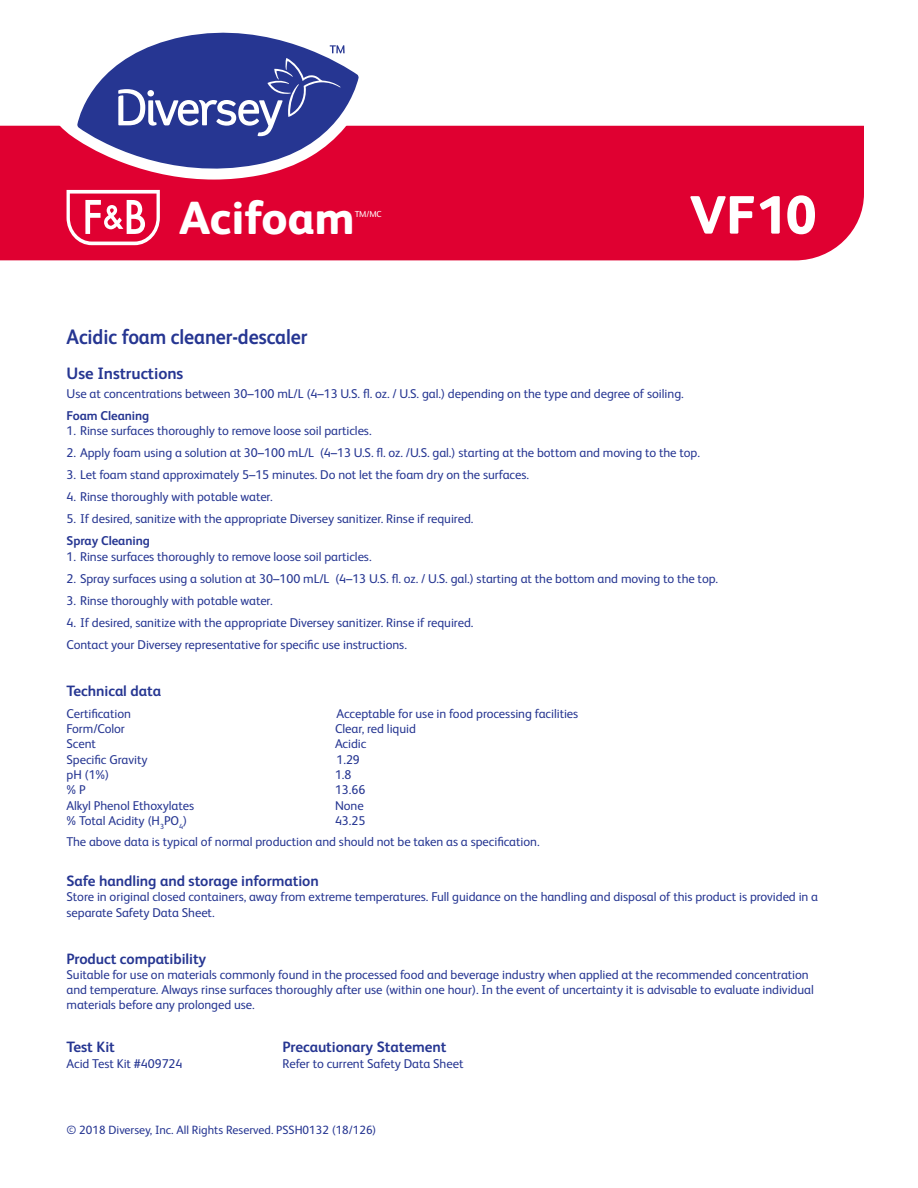
<style>
.page{position:relative;width:918px;height:1188px;background:#fff}
.page>*{position:absolute;margin:0;border:0;box-sizing:border-box;transform-origin:0 0}
.t1{font:800 54px "FS Albert Pro";color:#fff}
.Fancy_Name_page_1{font:800 46.5px "FS Albert Pro";color:#fff}
.t2{font:700 21px "FS Albert Pro";letter-spacing:-.005em;color:#263692;scale:.93 1}
.t3{font:700 16.5px "FS Albert Pro";letter-spacing:-.005em;color:#263692}
.t4{font:700 15px "FS Albert Pro";letter-spacing:-.005em;color:#263692}
.t5{font:12.75px/15.3px "FS Albert Pro";letter-spacing:-.005em;color:#263692}
.t6{font:700 12.75px "FS Albert Pro";letter-spacing:-.005em;color:#263692}
.t7{font:12px "FS Albert Pro";color:#263692}
.Fancy_Name_page_1-2{font:8.7px "FS Albert Pro";color:#fff}
</style>
<div class="page">
<div style="left:0;top:126px;width:864px;height:134px;background:#e00031"></div>
<svg style="left:57px;top:125px;width:317px;height:55px;background:#e21441"></svg>
<svg style="left:77px;top:32px;width:282px;height:149px"></svg>
<svg style="left:118px;top:45px;width:227px;height:91px;background:#4b58a4"></svg>
<svg style="left:67px;top:190px;width:93px;height:55px"></svg>
<p class="Fancy_Name_page_1" style="left:179px;top:181px;width:177px">Acifoam</p>
<p class="Fancy_Name_page_1-2" style="left:355px;top:207px;width:28px">TM/MC</p>
<p class="t2" style="left:67px;top:322px;width:261px">Acidic foam cleaner-descaler</p>
<p class="t1" style="left:689px;top:173px;width:129px">VF10</p>
<p class="t3" style="left:67px;top:362px;width:118px">Use Instructions</p>
<p class="t5" style="left:67px;top:385px;width:619px">Use at concentrations between 30–100 mL/L (4–13 U.S. fl. oz. / U.S. gal.) depending on the type and degree of soiling.</p>
<p class="t6" style="left:67px;top:406px;width:84px">Foam Cleaning</p>
<p class="t5" style="left:67px;top:422px;width:307px">1. Rinse surfaces thoroughly to remove loose soil particles.</p>
<p class="t5" style="left:67px;top:444px;width:635px">2. Apply foam using a solution at 30–100 mL/L (4–13 U.S. fl. oz. /U.S. gal.) starting at the bottom and moving to the top.</p>
<p class="t5" style="left:67px;top:466px;width:464px">3. Let foam stand approximately 5–15 minutes. Do not let the foam dry on the surfaces.</p>
<p class="t5" style="left:67px;top:488px;width:208px">4. Rinse thoroughly with potable water.</p>
<p class="t5" style="left:67px;top:510px;width:408px">5. If desired, sanitize with the appropriate Diversey sanitizer. Rinse if required.</p>
<p class="t6" style="left:67px;top:532px;width:85px">Spray Cleaning</p>
<p class="t5" style="left:67px;top:548px;width:307px">1. Rinse surfaces thoroughly to remove loose soil particles.</p>
<p class="t5" style="left:67px;top:570px;width:653px">2. Spray surfaces using a solution at 30–100 mL/L (4–13 U.S. fl. oz. / U.S. gal.) starting at the bottom and moving to the top.</p>
<p class="t5" style="left:67px;top:592px;width:208px">3. Rinse thoroughly with potable water.</p>
<p class="t5" style="left:67px;top:614px;width:408px">4. If desired, sanitize with the appropriate Diversey sanitizer. Rinse if required.</p>
<p class="t5" style="left:67px;top:636px;width:342px">Contact your Diversey representative for specific use instructions.</p>
<p class="t4" style="left:67px;top:680px;width:96px">Technical data</p>
<p class="t5" style="left:67px;top:705px;width:66px">Certification</p>
<p class="t5" style="left:337px;top:705px;width:243px">Acceptable for use in food processing facilities</p>
<p class="t5" style="left:67px;top:720px;width:60px">Form/Color</p>
<p class="t5" style="left:335px;top:720px;width:82px">Clear, red liquid</p>
<p class="t5" style="left:67px;top:735px;width:31px">Scent</p>
<p class="t5" style="left:335px;top:735px;width:33px">Acidic</p>
<p class="t5" style="left:67px;top:751px;width:82px">Specific Gravity</p>
<p class="t5" style="left:337px;top:751px;width:25px">1.29</p>
<p class="t5" style="left:67px;top:766px;width:44px">pH (1%)</p>
<p class="t5" style="left:335px;top:766px;width:18px">1.8</p>
<p class="t5" style="left:67px;top:781px;width:21px">% P</p>
<p class="t5" style="left:335px;top:781px;width:32px">13.66</p>
<p class="t5" style="left:67px;top:797px;width:129px">Alkyl Phenol Ethoxylates</p>
<p class="t5" style="left:335px;top:797px;width:30px">None</p>
<p class="t5" style="left:67px;top:812px;width:122px">% Total Acidity (H<sub>3</sub>PO<sub>4</sub>)</p>
<p class="t5" style="left:335px;top:812px;width:32px">43.25</p>
<p class="t5" style="left:67px;top:833px;width:475px">The above data is typical of normal production and should not be taken as a specification.</p>
<p class="t4" style="left:67px;top:870px;width:254px">Safe handling and storage information</p>
<p class="t5" style="left:67px;top:888px;width:753px">Store in original closed containers, away from extreme temperatures. Full guidance on the handling and disposal of this product is provided in a separate Safety Data Sheet.</p>
<p class="t4" style="left:67px;top:948px;width:141px">Product compatibility</p>
<p class="t5" style="left:67px;top:966px;width:749px">Suitable for use on materials commonly found in the processed food and beverage industry when applied at the recommended concentration and temperature. Always rinse surfaces thoroughly after use (within one hour). In the event of uncertainty it is advisable to evaluate individual materials before any prolonged use.</p>
<p class="t4" style="left:67px;top:1037px;width:50px">Test Kit</p>
<p class="t4" style="left:283px;top:1037px;width:165px">Precautionary Statement</p>
<p class="t5" style="left:67px;top:1055px;width:118px">Acid Test Kit #409724</p>
<p class="t5" style="left:283px;top:1055px;width:182px">Refer to current Safety Data Sheet</p>
<p class="t7" style="left:67px;top:1121px;width:311px">© 2018 Diversey, Inc. All Rights Reserved. PSSH0132 (18/126)</p>
</div>
